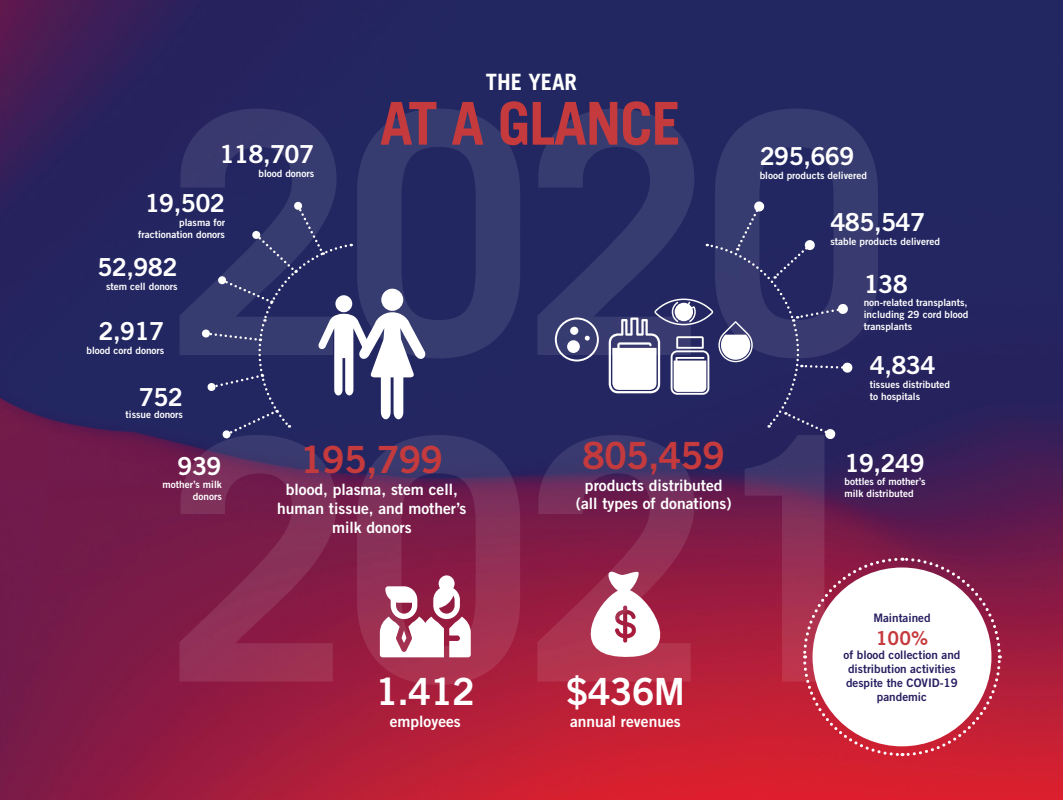
<style>
.page{position:relative;width:1063px;height:800px;background:#fff}
.page>*{position:absolute;margin:0;border:0;box-sizing:border-box;transform-origin:0 0}
.t1{font:700 336.81px/326.5px "Trade Gothic";letter-spacing:-.025em;color:#fff}
.t2{font:700 59.19px "Trade Gothic";letter-spacing:-.025em;color:#c53a3d}
.t3{font:37.5px "Trade Gothic Bold Two";letter-spacing:-.025em;color:#c53a3d}
.t4{font:37.5px "Trade Gothic Bold Two";letter-spacing:-.025em;color:#fff}
.t5{font:24.81px "Trade Gothic Bold Two";letter-spacing:-.025em;color:#fff}
.t6{font:700 22.5px "Trade Gothic";color:#fff}
.t7{font:19.19px "Trade Gothic Bold Two";color:#c53a3d}
.t8{font:15.62px/18.8px "Trade Gothic Bold Two";color:#fff;text-align:center}
.t9{font:11.69px/14.1px "Trade Gothic Bold Two";color:#271f61;text-align:center}
.t10{font:10px/11.9px "Trade Gothic Bold Two";color:#fff}
</style>
<div class="page">
<img style="left:0;top:0;width:1062px;height:800px">
<svg style="left:555px;top:318px;width:44px;height:44px"></svg>
<svg style="left:568px;top:569px;width:121px;height:93px"></svg>
<svg style="left:201px;top:201px;width:225px;height:238px;background:#3c4174"></svg>
<svg style="left:608px;top:201px;width:245px;height:239px;background:#3a3c71"></svg>
<svg style="left:801px;top:556px;width:201px;height:202px"></svg>
<svg style="left:380px;top:575px;width:91px;height:82px"></svg>
<h3 class="t6" style="left:486px;top:69px;width:93px">THE YEAR</h3>
<h2 class="t2" style="left:380px;top:87px;width:303px">AT A GLANCE</h2>
<h1 class="t1" style="left:166px;top:67px;width:725px">2020<br>2021</h1>
<h3 class="t5" style="left:219px;top:139px;width:96px">118,707</h3>
<p class="t10" style="left:258px;top:167px;width:57px">blood donors</p>
<h3 class="t5" style="left:759px;top:141px;width:96px">295,669</h3>
<p class="t10" style="left:759px;top:169px;width:109px">blood products delivered</p>
<h3 class="t5" style="left:145px;top:188px;width:82px">19,502</h3>
<p class="t10" style="left:138px;top:216px;width:88px;text-align:right">plasma for fractionation donors</p>
<h3 class="t5" style="left:830px;top:207px;width:96px">485,547</h3>
<p class="t10" style="left:830px;top:235px;width:111px">stable products delivered</p>
<h3 class="t5" style="left:97px;top:252px;width:82px">52,982</h3>
<p class="t10" style="left:106px;top:280px;width:73px">stem cell donors</p>
<h3 class="t5" style="left:99px;top:316px;width:67px">2,917</h3>
<p class="t10" style="left:87px;top:344px;width:79px">blood cord donors</p>
<h3 class="t5" style="left:139px;top:382px;width:46px">752</h3>
<p class="t10" style="left:126px;top:409px;width:59px">tissue donors</p>
<h3 class="t5" style="left:177px;top:450px;width:46px">939</h3>
<p class="t10" style="left:163px;top:479px;width:61px;text-align:right">mother’s milk donors</p>
<h3 class="t5" style="left:863px;top:268px;width:46px">138</h3>
<p class="t10" style="left:863px;top:297px;width:106px;text-align:justify">non-related transplants, including 29 cord blood transplants</p>
<h3 class="t5" style="left:869px;top:350px;width:67px">4,834</h3>
<p class="t10" style="left:869px;top:378px;width:82px">tissues distributed to hospitals</p>
<h3 class="t3" style="left:582px;top:432px;width:145px">805,459</h3>
<h3 class="t8" style="left:576px;top:475px;width:157px">products distributed (all types of donations)</h3>
<h3 class="t3" style="left:300px;top:437px;width:145px">195,799</h3>
<h3 class="t8" style="left:277px;top:480px;width:191px">blood, plasma, stem cell, human tissue, and mother’s milk donors</h3>
<h3 class="t5" style="left:844px;top:447px;width:82px">19,249</h3>
<p class="t10" style="left:844px;top:476px;width:83px">bottles of mother’s milk distributed</p>
<p class="t9" style="left:873px;top:610px;width:59px">Maintained</p>
<h3 class="t7" style="left:876px;top:626px;width:54px">100%</h3>
<p class="t9" style="left:843px;top:647px;width:118px">of blood collection and distribution activities despite the COVID-19 pandemic</p>
<h3 class="t4" style="left:566px;top:669px;width:121px">$436M</h3>
<h3 class="t8" style="left:570px;top:712px;width:112px">annual revenues</h3>
<h3 class="t4" style="left:375px;top:669px;width:101px">1.412</h3>
<h3 class="t8" style="left:390px;top:712px;width:73px">employees</h3>
</div>
